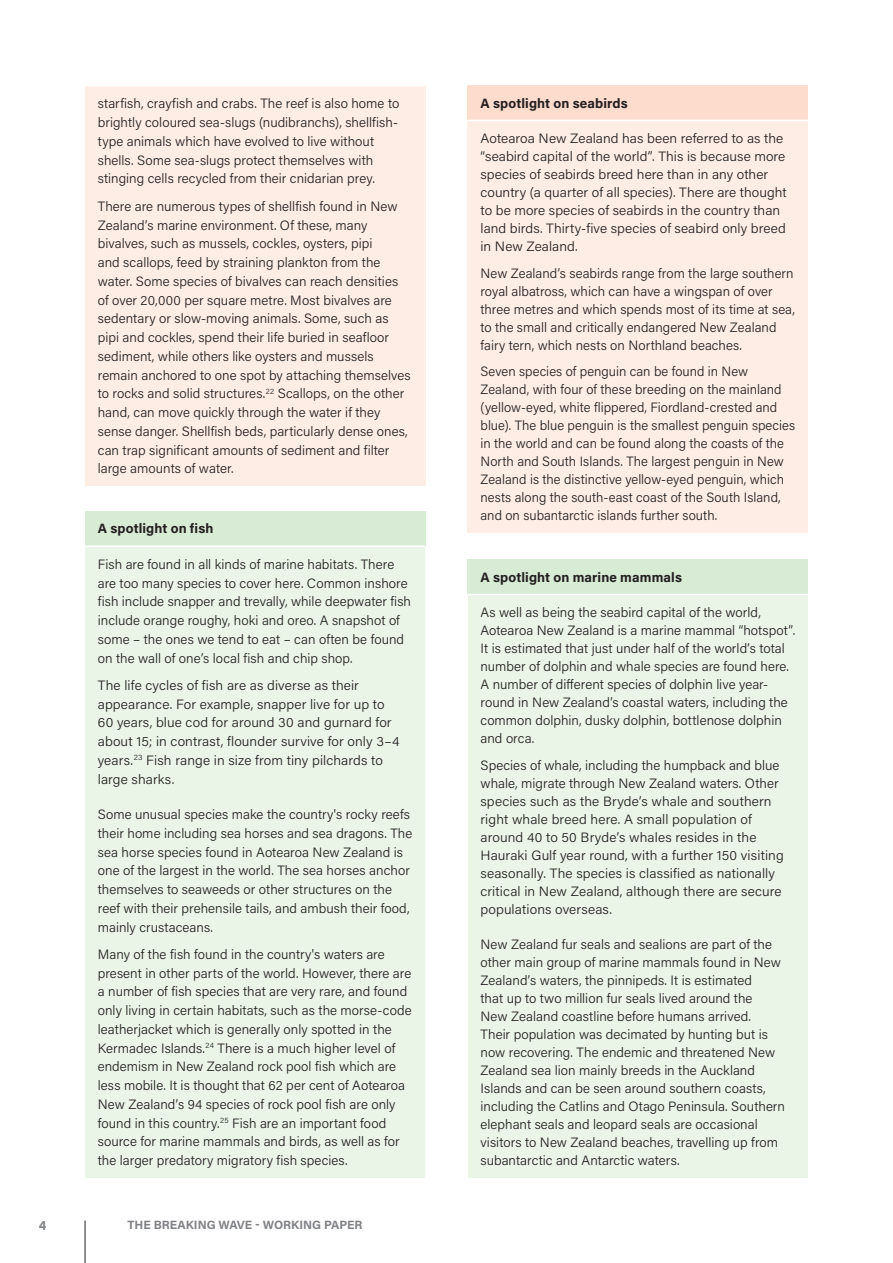
<style>
.page{position:relative;width:893px;height:1263px;background:#fff}
.page>*{position:absolute;margin:0;border:0;box-sizing:border-box;transform-origin:0 0}
.t1{font:300 13.5px/18.8px "Acumin Pro";letter-spacing:.005em;color:#231f20}
.t2{font:700 13.5px "Acumin Pro";letter-spacing:.01em;color:#231f20}
.t3{font:700 13.5px "Acumin Pro";color:#808285}
.t4{font:700 12px "Acumin Pro";color:#808285}
</style>
<div class="page">
<hr style="left:85px;top:1220px;width:1px;height:43px;background:#231f20">
<div style="left:85px;top:86px;width:340px;height:400px;background:#fdede5"></div>
<hr style="left:85px;top:85px;width:340px;height:2px;background:#fff">
<div style="left:85px;top:511px;width:340px;height:35px;background:#d8ebd4"></div>
<div style="left:85px;top:547px;width:340px;height:631px;background:#eaf5e8"></div>
<hr style="left:85px;top:545px;width:340px;height:2px;background:#fff">
<div style="left:468px;top:85px;width:340px;height:35px;background:#fddcce"></div>
<div style="left:468px;top:120px;width:340px;height:413px;background:#fdede5"></div>
<hr style="left:468px;top:120px;width:340px;height:1px;background:#fff">
<div style="left:468px;top:559px;width:340px;height:35px;background:#d8ebd4"></div>
<div style="left:468px;top:595px;width:340px;height:583px;background:#eaf5e8"></div>
<p class="t1" style="left:98px;top:94px;width:303px">starfish, crayfish and crabs. The reef is also home to brightly coloured sea-slugs (nudibranchs), shellfish&shy;type animals which have evolved to live without shells. Some sea-slugs protect themselves with stinging cells recycled from their cnidarian prey.</p>
<p class="t1" style="left:98px;top:196px;width:314px">There are numerous types of shellfish found in New Zealand’s marine environment. Of these, many bivalves, such as mussels, cockles, oysters, pipi<br>and scallops, feed by straining plankton from the water. Some species of bivalves can reach densities of over 20,000 per square metre. Most bivalves are sedentary or slow-moving animals. Some, such as pipi and cockles, spend their life buried in seafloor sediment, while others like oysters and mussels remain anchored to one spot by attaching themselves to rocks and solid structures.<sup>22</sup> Scallops, on the other hand, can move quickly through the water if they sense danger. Shellfish beds, particularly dense ones, can trap significant amounts of sediment and filter large amounts of water.</p>
<p class="t2" style="left:98px;top:519px;width:117px">A spotlight on fish</p>
<p class="t1" style="left:98px;top:554px;width:315px">Fish are found in all kinds of marine habitats. There are too many species to cover here. Common inshore fish include snapper and trevally, while deepwater fish include orange roughy, hoki and oreo. A snapshot of some – the ones we tend to eat – can often be found on the wall of one’s local fish and chip shop.</p>
<p class="t1" style="left:98px;top:675px;width:303px">The life cycles of fish are as diverse as their appearance. For example, snapper live for up to 60 years, blue cod for around 30 and gurnard for about 15; in contrast, flounder survive for only 3–4 years.<sup>23</sup> Fish range in size from tiny pilchards to large sharks.</p>
<p class="t1" style="left:98px;top:804px;width:316px">Some unusual species make the country's rocky reefs their home including sea horses and sea dragons. The sea horse species found in Aotearoa New Zealand is one of the largest in the world. The sea horses anchor themselves to seaweeds or other structures on the reef with their prehensile tails, and ambush their food, mainly crustaceans.</p>
<p class="t1" style="left:98px;top:944px;width:315px">Many of the fish found in the country's waters are present in other parts of the world. However, there are a number of fish species that are very rare, and found only living in certain habitats, such as the morse-code leatherjacket which is generally only spotted in the Kermadec Islands.<sup>24</sup> There is a much higher level of endemism in New Zealand rock pool fish which are less mobile. It is thought that 62 per cent of Aotearoa New Zealand’s 94 species of rock pool fish are only found in this country.<sup>25</sup> Fish are an important food source for marine mammals and birds, as well as for the larger predatory migratory fish species.</p>
<p class="t3" style="left:39px;top:1216px;width:9px">4</p>
<p class="t4" style="left:128px;top:1216px;width:236px">THE BREAKING WAVE - WORKING PAPER</p>
<p class="t2" style="left:480px;top:94px;width:149px">A spotlight on seabirds</p>
<p class="t1" style="left:480px;top:129px;width:308px;line-height:18px">Aotearoa New Zealand has been referred to as the “seabird capital of the world”. This is because more species of seabirds breed here than in any other country (a quarter of all species). There are thought to be more species of seabirds in the country than land birds. Thirty-five species of seabird only breed in New Zealand.</p>
<p class="t1" style="left:480px;top:263px;width:316px;line-height:18px">New Zealand’s seabirds range from the large southern royal albatross, which can have a wingspan of over three metres and which spends most of its time at sea, to the small and critically endangered New Zealand fairy tern, which nests on Northland beaches.</p>
<p class="t1" style="left:480px;top:362px;width:316px;line-height:18px">Seven species of penguin can be found in New Zealand, with four of these breeding on the mainland (yellow-eyed, white flippered, Fiordland-crested and blue). The blue penguin is the smallest penguin species in the world and can be found along the coasts of the North and South Islands. The largest penguin in New Zealand is the distinctive yellow-eyed penguin, which nests along the south-east coast of the South Island, and on subantarctic islands further south.</p>
<p class="t2" style="left:480px;top:567px;width:203px">A spotlight on marine mammals</p>
<p class="t1" style="left:480px;top:603px;width:316px;line-height:18px">As well as being the seabird capital of the world, Aotearoa New Zealand is a marine mammal “hotspot”.<br>It is estimated that just under half of the world’s total number of dolphin and whale species are found here.<br>A number of different species of dolphin live year&shy;round in New Zealand’s coastal waters, including the common dolphin, dusky dolphin, bottlenose dolphin and orca.</p>
<p class="t1" style="left:480px;top:755px;width:305px;line-height:18px">Species of whale, including the humpback and blue whale, migrate through New Zealand waters. Other species such as the Bryde’s whale and southern right whale breed here. A small population of around 40 to 50 Bryde’s whales resides in the Hauraki Gulf year round, with a further 150 visiting seasonally. The species is classified as nationally critical in New Zealand, although there are secure populations overseas.</p>
<p class="t1" style="left:480px;top:935px;width:306px;line-height:18px">New Zealand fur seals and sealions are part of the other main group of marine mammals found in New Zealand’s waters, the pinnipeds. It is estimated<br>that up to two million fur seals lived around the<br>New Zealand coastline before humans arrived.<br>Their population was decimated by hunting but is now recovering. The endemic and threatened New Zealand sea lion mainly breeds in the Auckland Islands and can be seen around southern coasts, including the Catlins and Otago Peninsula. Southern elephant seals and leopard seals are occasional visitors to New Zealand beaches, travelling up from subantarctic and Antarctic waters.</p>
</div>
